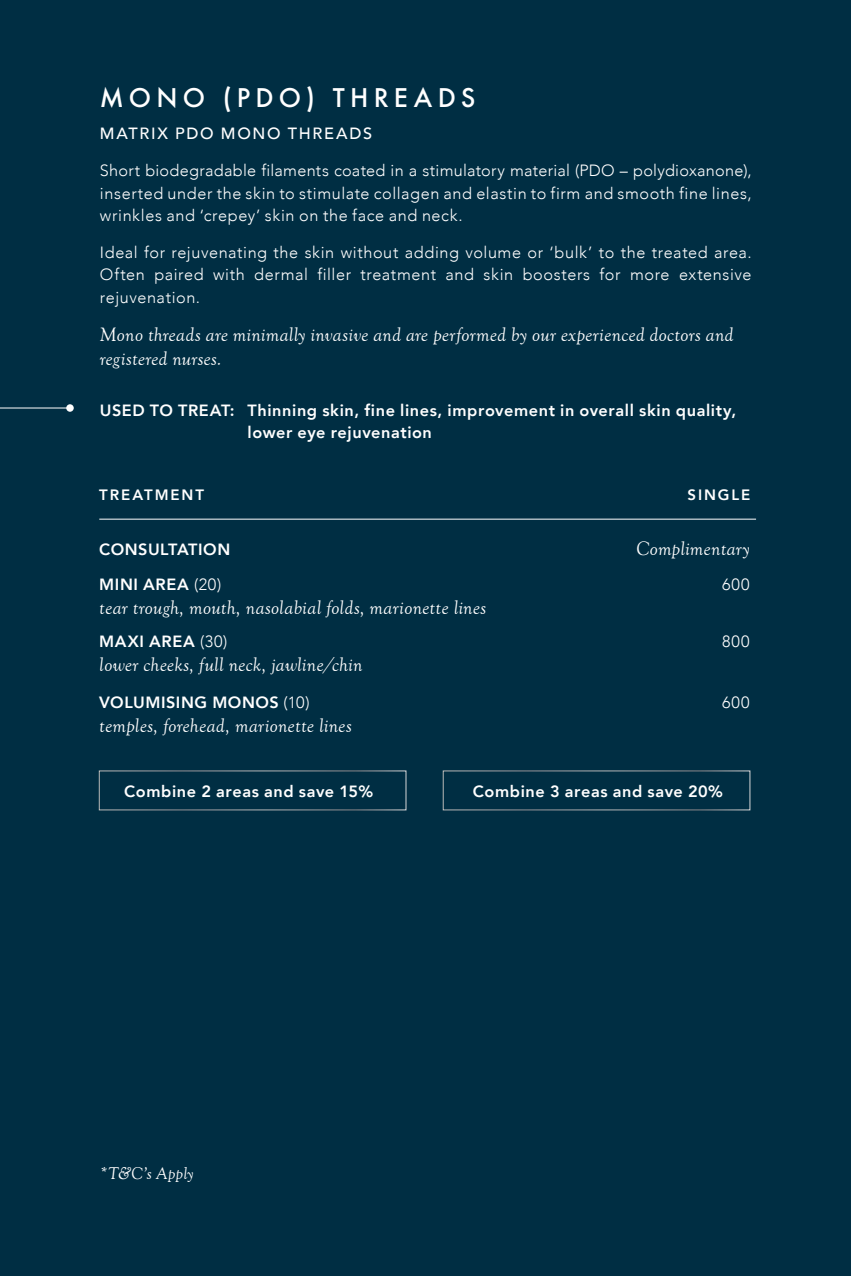
<style>
.page{position:relative;width:851px;height:1276px;background:#fff}
.page>*{position:absolute;margin:0;border:0;box-sizing:border-box;transform-origin:0 0}
.t1{font:500 25px "Futura";letter-spacing:.21em;color:#fff}
.t2{font:italic 20px/24px "Goudy Old Style T";letter-spacing:.015em;color:#fff}
.t3{font:italic 17.5px "Goudy Old Style T";letter-spacing:.01em;color:#fff}
.t4{font:300 16.25px/22.5px "Avenir";letter-spacing:.035em;color:#fff;text-align:justify}
.t5{font:800 16.25px/22.5px "Avenir";letter-spacing:.035em;color:#fff}
.t6{font:500 16.25px "Avenir";letter-spacing:.105em;color:#fff}
.t7{font:800 15px "Avenir";letter-spacing:.125em;color:#fff}
.s1{font-weight:300}
</style>
<div class="page">
<div style="left:0;top:0;width:850px;height:1276px;background:#002e43"></div>
<hr style="left:99px;top:519px;width:657px;height:1px;background:#fff">
<hr style="left:0;top:407px;width:70px;height:1px;background:#fff">
<div style="left:66px;top:404px;width:8px;height:8px;background:#fff;border-radius:50%"></div>
<h1 class="t1" style="left:100px;top:81px;width:377px">MONO (PDO) THREADS</h1>
<p class="t6" style="left:100px;top:120px;width:273px">MATRIX PDO MONO THREADS</p>
<p class="t4" style="left:100px;top:159px;width:653px">Short biodegradable filaments coated in a stimulatory material (PDO – polydioxanone), inserted under the skin to stimulate collagen and elastin to firm and smooth fine lines, wrinkles and ‘crepey’ skin on the face and neck.</p>
<p class="t4" style="left:100px;top:241px;width:653px">Ideal for rejuvenating the skin without adding volume or ‘bulk’ to the treated area.<br>Often paired with dermal filler treatment and skin boosters for more extensive rejuvenation.</p>
<p class="t2" style="left:100px;top:323px;width:635px">Mono threads are minimally invasive and are performed by our experienced doctors and registered nurses.</p>
<p class="t5" style="left:247px;top:399px;width:490px;text-indent:-148px">USED TO TREAT: Thinning skin, fine lines, improvement in overall skin quality, lower eye rejuvenation</p>
<p class="t7" style="left:99px;top:483px;width:106px">TREATMENT</p>
<p class="t7" style="left:687px;top:483px;width:64px">SINGLE</p>
<p class="t5" style="left:99px;top:538px;width:132px">CONSULTATION</p>
<p class="t2" style="left:636px;top:537px;width:115px">Complimentary</p>
<p class="t5" style="left:99px;top:573px;width:123px">MINI AREA <span class="s1">(20)</span></p>
<p class="t4" style="left:722px;top:573px;width:29px">600</p>
<p class="t2" style="left:99px;top:595px;width:388px">tear trough, mouth, nasolabial folds, marionette lines</p>
<p class="t5" style="left:99px;top:630px;width:130px">MAXI AREA <span class="s1">(30)</span></p>
<p class="t4" style="left:722px;top:630px;width:29px">800</p>
<p class="t2" style="left:99px;top:653px;width:265px">lower cheeks, full neck, jawline/chin</p>
<p class="t5" style="left:99px;top:690px;width:212px">VOLUMISING MONOS <span class="s1">(10)</span></p>
<p class="t4" style="left:722px;top:690px;width:29px">600</p>
<p class="t2" style="left:99px;top:713px;width:254px">temples, forehead, marionette lines</p>
<p class="t5" style="left:124px;top:779px;width:250px">Combine 2 areas and save 15%</p>
<p class="t5" style="left:472px;top:779px;width:252px">Combine 3 areas and save 20%</p>
<p class="t3" style="left:99px;top:1163px;width:96px">*T&amp;C’s Apply</p>
</div>
